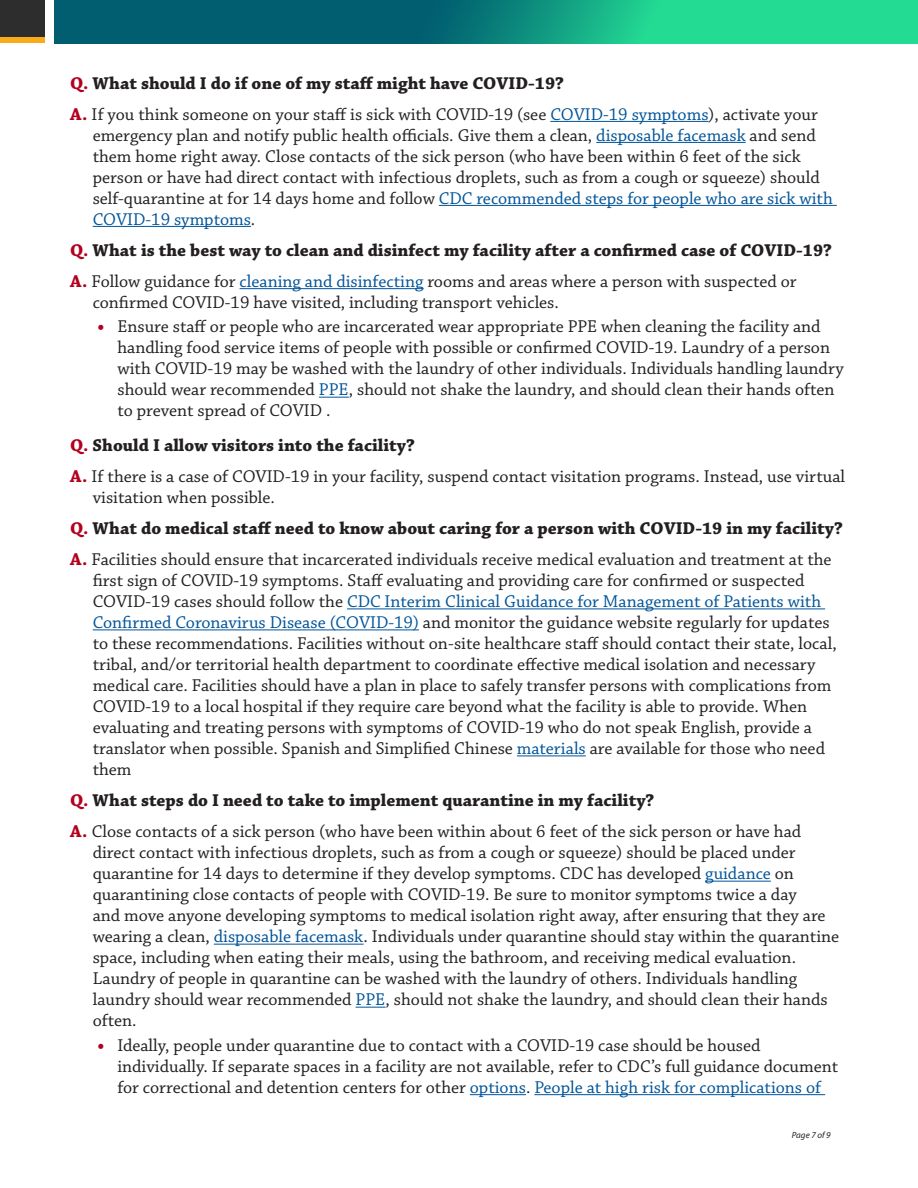
<style>
.page{position:relative;width:918px;height:1188px;background:#fff}
.page>*{position:absolute;margin:0;border:0;box-sizing:border-box;transform-origin:0 0}
.P_copy{font:18px/21px "Chaparral Pro";color:#231f20}
.chapperal_list_bulle{font:18px/21px "Chaparral Pro";color:#231f20}
.t1{font:700 18px "Chaparral Pro";color:#231f20}
.t2{font:italic 9px "Myriad Pro";color:#231f20}
.s1{color:#b3001e}
.s2{font-weight:700;color:#b3001e}
.s3{color:#005499}
</style>
<div class="page">
<svg style="left:54px;top:0;width:864px;height:43px;background:#0f927f"></svg>
<div style="left:0;top:36px;width:45px;height:7px;background:#fbab18"></div>
<div style="left:0;top:0;width:45px;height:37px;background:#2d2d2d"></div>
<hr style="left:550px;top:121px;width:159px;height:1px;background:#005499">
<hr style="left:596px;top:142px;width:150px;height:1px;background:#005499">
<hr style="left:439px;top:205px;width:398px;height:1px;background:#005499">
<hr style="left:93px;top:226px;width:158px;height:1px;background:#005499">
<hr style="left:240px;top:288px;width:183px;height:1px;background:#005499">
<hr style="left:319px;top:397px;width:30px;height:1px;background:#005499">
<hr style="left:347px;top:608px;width:478px;height:1px;background:#005499">
<hr style="left:93px;top:629px;width:326px;height:1px;background:#005499">
<hr style="left:517px;top:755px;width:69px;height:1px;background:#005499">
<hr style="left:705px;top:881px;width:66px;height:1px;background:#005499">
<hr style="left:214px;top:944px;width:150px;height:1px;background:#005499">
<hr style="left:356px;top:1007px;width:30px;height:1px;background:#005499">
<hr style="left:470px;top:1094px;width:56px;height:1px;background:#005499">
<hr style="left:534px;top:1094px;width:291px;height:1px;background:#005499">
<p class="t1" style="left:70px;top:72px;width:495px"><span class="s1">Q.</span> What should I do if one of my staff might have COVID-19?</p>
<p class="P_copy" style="left:93px;top:104px;width:742px;text-indent:-22px"><span class="s2">A.</span> If you think someone on your staff is sick with COVID-19 (see <span class="s3">COVID-19 symptoms</span>), activate your emergency plan and notify public health officials. Give them a clean, <span class="s3">disposable facemask</span> and send them home right away. Close contacts of the sick person (who have been within 6 feet of the sick person or have had direct contact with infectious droplets, such as from a cough or squeeze) should self-quarantine at for 14 days home and follow <span class="s3">CDC recommended steps for people who are sick with COVID-19 symptoms</span>.</p>
<p class="t1" style="left:70px;top:240px;width:763px"><span class="s1">Q.</span> What is the best way to clean and disinfect my facility after a confirmed case of COVID-19?</p>
<p class="P_copy" style="left:93px;top:271px;width:705px;text-indent:-22px"><span class="s2">A.</span> Follow guidance for <span class="s3">cleaning and disinfecting</span> rooms and areas where a person with suspected or confirmed COVID-19 have visited, including transport vehicles.</p>
<p class="chapperal_list_bulle" style="left:117px;top:317px;width:728px;text-indent:-20px"><span class="s2">•</span> Ensure staff or people who are incarcerated wear appropriate PPE when cleaning the facility and handling food service items of people with possible or confirmed COVID-19. Laundry of a person with COVID-19 may be washed with the laundry of other individuals. Individuals handling laundry should wear recommended <span class="s3">PPE</span>, should not shake the laundry, and should clean their hands often to prevent spread of COVID .</p>
<p class="t1" style="left:70px;top:435px;width:346px"><span class="s1">Q.</span> Should I allow visitors into the facility?</p>
<p class="P_copy" style="left:93px;top:466px;width:754px;text-indent:-22px"><span class="s2">A.</span> If there is a case of COVID-19 in your facility, suspend contact visitation programs. Instead, use virtual visitation when possible.</p>
<p class="t1" style="left:70px;top:518px;width:774px"><span class="s1">Q.</span> What do medical staff need to know about caring for a person with COVID-19 in my facility?</p>
<p class="P_copy" style="left:93px;top:550px;width:746px;text-indent:-22px"><span class="s2">A.</span> Facilities should ensure that incarcerated individuals receive medical evaluation and treatment at the first sign of COVID-19 symptoms. Staff evaluating and providing care for confirmed or suspected COVID-19 cases should follow the <span class="s3">CDC Interim Clinical Guidance for Management of Patients with Confirmed Coronavirus Disease (COVID-19)</span> and monitor the guidance website regularly for updates to these recommendations. Facilities without on-site healthcare staff should contact their state, local, tribal, and/or territorial health department to coordinate effective medical isolation and necessary medical care. Facilities should have a plan in place to safely transfer persons with complications from COVID-19 to a local hospital if they require care beyond what the facility is able to provide. When evaluating and treating persons with symptoms of COVID-19 who do not speak English, provide a translator when possible. Spanish and Simplified Chinese <span class="s3">materials</span> are available for those who need them</p>
<p class="t1" style="left:70px;top:790px;width:586px"><span class="s1">Q.</span> What steps do I need to take to implement quarantine in my facility?</p>
<p class="P_copy" style="left:93px;top:822px;width:748px;text-indent:-22px"><span class="s2">A.</span> Close contacts of a sick person (who have been within about 6 feet of the sick person or have had direct contact with infectious droplets, such as from a cough or squeeze) should be placed under quarantine for 14 days to determine if they develop symptoms. CDC has developed <span class="s3">guidance</span> on quarantining close contacts of people with COVID-19. Be sure to monitor symptoms twice a day<br>and move anyone developing symptoms to medical isolation right away, after ensuring that they are wearing a clean, <span class="s3">disposable facemask</span>. Individuals under quarantine should stay within the quarantine space, including when eating their meals, using the bathroom, and receiving medical evaluation.<br>Laundry of people in quarantine can be washed with the laundry of others. Individuals handling laundry should wear recommended <span class="s3">PPE</span>, should not shake the laundry, and should clean their hands often.</p>
<p class="chapperal_list_bulle" style="left:117px;top:1035px;width:722px;text-indent:-20px"><span class="s2">•</span> Ideally, people under quarantine due to contact with a COVID-19 case should be housed individually. If separate spaces in a facility are not available, refer to CDC’s full guidance document for correctional and detention centers for other <span class="s3">options</span>. <span class="s3">People at high risk for complications of</span></p>
<p class="t2" style="left:792px;top:1129px;width:40px">Page 7 of 9</p>
</div>
